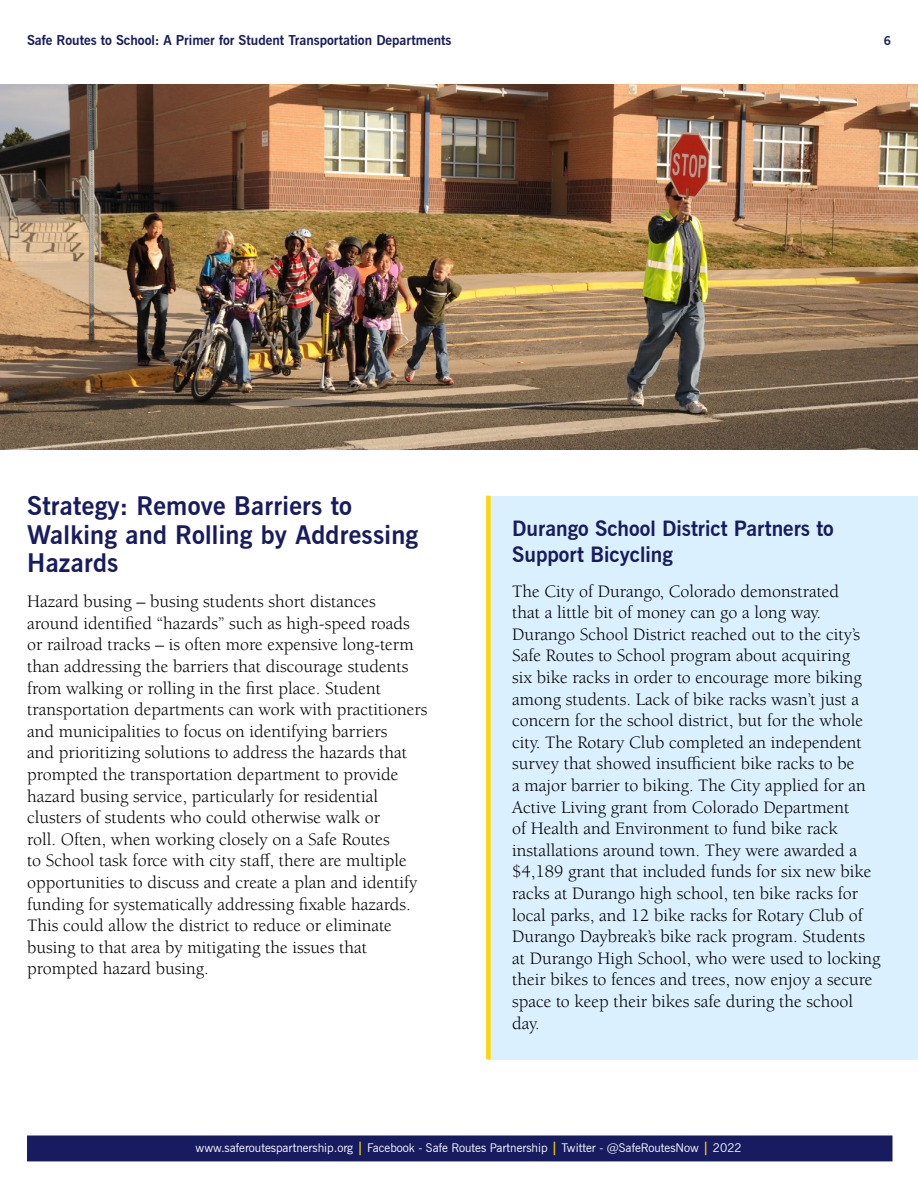
<style>
.page{position:relative;width:918px;height:1188px;background:#fff}
.page>*{position:absolute;margin:0;border:0;box-sizing:border-box;transform-origin:0 0}
.t1{font:700 25.5px/28.5px "News Gothic BT";letter-spacing:.01em;color:#171b60}
.t2{font:700 21px/25.2px "News Gothic BT";color:#171b60}
.t3{font:18px/21.6px "Berkeley Std";color:#000}
.t4{font:700 13.5px "News Gothic BT";color:#171b60}
.t5{font:12px "News Gothic BT";color:#fff}
.t6{font:700 12px "News Gothic BT";color:#171b60}
.s1{font-weight:700;font-size:13.5px;color:#ffd600}
</style>
<div class="page">
<div style="left:27px;top:1136px;width:865px;height:25px;background:#171b60"></div>
<div style="left:488px;top:496px;width:430px;height:563px;background:#dbf0ff"></div>
<img style="left:0;top:84px;width:918px;height:365px">
<div style="left:486px;top:496px;width:5px;height:563px;background:#ffd600"></div>
<p class="t4" style="left:27px;top:32px;width:426px">Safe Routes to School: A Primer for Student Transportation Departments</p>
<p class="t6" style="left:884px;top:33px;width:9px">6</p>
<h1 class="t1" style="left:27px;top:492px;width:393px">Strategy: Remove Barriers to<br>Walking and Rolling by Addressing<br>Hazards</h1>
<p class="t3" style="left:27px;top:591px;width:402px">Hazard busing – busing students short distances around identified “hazards” such as high-speed roads or railroad tracks – is often more expensive long-term than addressing the barriers that discourage students from walking or rolling in the first place. Student transportation departments can work with practitioners and municipalities to focus on identifying barriers<br>and prioritizing solutions to address the hazards that prompted the transportation department to provide hazard busing service, particularly for residential clusters of students who could otherwise walk or<br>roll. Often, when working closely on a Safe Routes<br>to School task force with city staff, there are multiple opportunities to discuss and create a plan and identify funding for systematically addressing fixable hazards.<br>This could allow the district to reduce or eliminate busing to that area by mitigating the issues that prompted hazard busing.</p>
<p class="t2" style="left:512px;top:516px;width:323px">Durango School District Partners to<br>Support Bicycling</p>
<p class="t3" style="left:512px;top:580px;width:370px">The City of Durango, Colorado demonstrated<br>that a little bit of money can go a long way.<br>Durango School District reached out to the city’s Safe Routes to School program about acquiring<br>six bike racks in order to encourage more biking among students. Lack of bike racks wasn’t just a concern for the school district, but for the whole city. The Rotary Club completed an independent survey that showed insufficient bike racks to be<br>a major barrier to biking. The City applied for an Active Living grant from Colorado Department<br>of Health and Environment to fund bike rack installations around town. They were awarded a $4,189 grant that included funds for six new bike racks at Durango high school, ten bike racks for local parks, and 12 bike racks for Rotary Club of Durango Daybreak’s bike rack program. Students at Durango High School, who were used to locking their bikes to fences and trees, now enjoy a secure space to keep their bikes safe during the school day.</p>
<p class="t5" style="left:196px;top:1141px;width:548px">www.saferoutespartnership.org <span class="s1">|</span> Facebook - Safe Routes Partnership <span class="s1">|</span> Twitter - @SafeRoutesNow <span class="s1">|</span> 2022</p>
</div>
